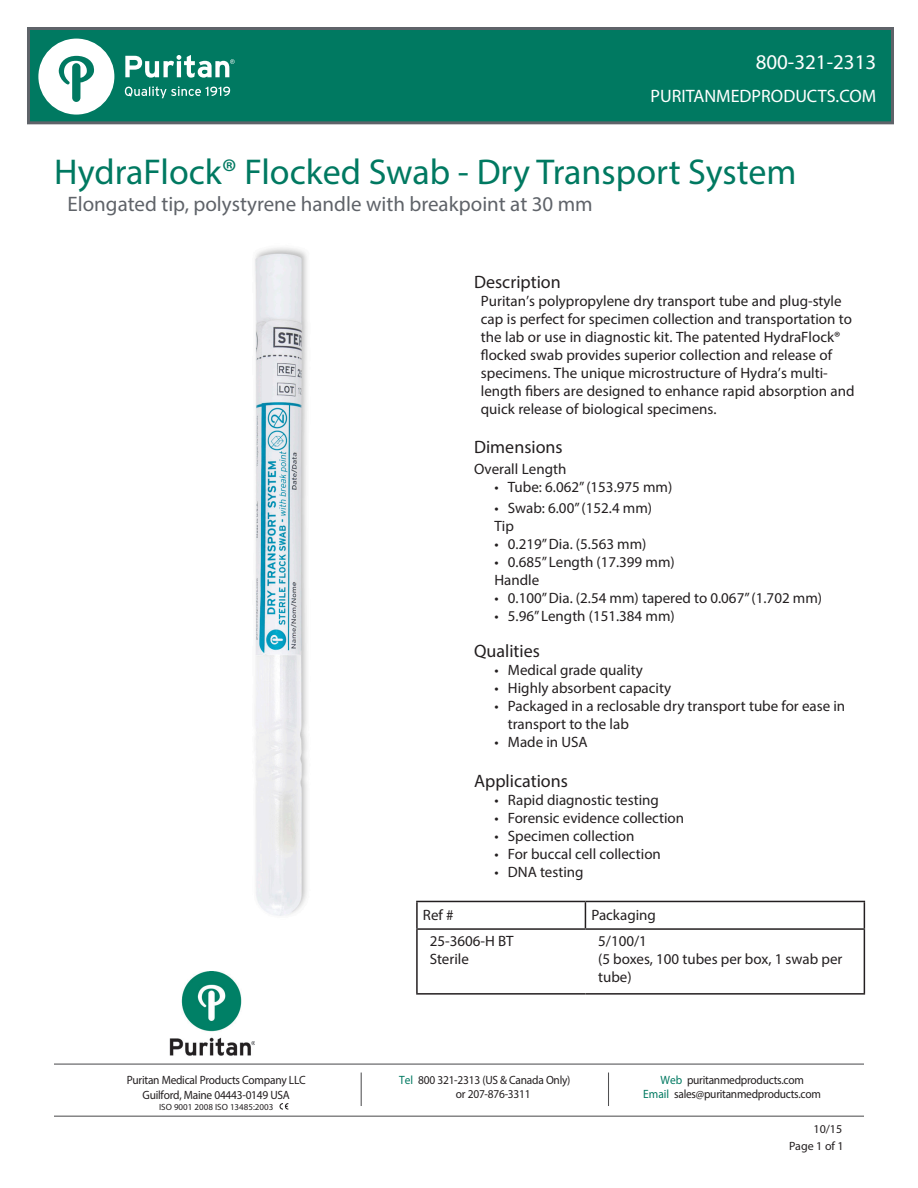
<style>
.page{position:relative;width:918px;height:1188px;background:#fff}
.page>*{position:absolute;margin:0;border:0;box-sizing:border-box;transform-origin:0 0}
.t1{font:36px "Myriad Pro";color:#007961}
.t2{font:21px "Myriad Pro";color:#5f6369}
.t3{font:21px "Myriad Pro";color:#fff}
.t4{font:18px "Myriad Pro";color:#231f20}
.t5{font:18px "Myriad Pro";color:#fff}
.t6{font:15px/18px "Myriad Pro";color:#231f20}
.t7{font:12px/14.4px "Myriad Pro";letter-spacing:-.02em;color:#231f20;text-align:center;scale:.95 1}
.t8{font:12px "Myriad Pro";letter-spacing:-.02em;color:#231f20}
.t9{font:9px "Myriad Pro";color:#231f20}
.s1{color:#007961}
</style>
<div class="page">
<img style="left:169px;top:972px;width:86px;height:84px">
<hr style="left:54px;top:1064px;width:810px;height:1px;background:#505052">
<hr style="left:361px;top:1073px;width:1px;height:33px;background:#505052">
<hr style="left:608px;top:1073px;width:1px;height:33px;background:#505052">
<hr style="left:54px;top:1116px;width:810px;height:1px;background:#505052">
<div style="left:27px;top:27px;width:867px;height:97px;background:#007961;border:3px solid #5f6369"></div>
<svg style="left:38px;top:39px;width:76px;height:76px"></svg>
<svg style="left:125px;top:86px;width:105px;height:12px"></svg>
<svg style="left:125px;top:55px;width:110px;height:23px"></svg>
<svg style="left:280px;top:1103px;width:8px;height:7px"></svg>
<img style="left:255px;top:247px;width:53px;height:669px">
<hr style="left:416px;top:930px;width:2px;height:63px;background:#231f20">
<hr style="left:864px;top:930px;width:1px;height:63px;background:#231f20">
<hr style="left:416px;top:993px;width:169px;height:2px;background:#231f20">
<hr style="left:585px;top:993px;width:280px;height:2px;background:#231f20">
<hr style="left:416px;top:901px;width:169px;height:1px;background:#231f20">
<hr style="left:416px;top:902px;width:2px;height:26px;background:#231f20">
<hr style="left:585px;top:901px;width:280px;height:1px;background:#231f20">
<svg style="left:585px;top:902px;width:1px;height:26px"></svg>
<svg style="left:864px;top:902px;width:1px;height:26px"></svg>
<hr style="left:416px;top:928px;width:169px;height:2px;background:#231f20">
<hr style="left:585px;top:928px;width:280px;height:2px;background:#231f20">
<p class="t3" style="left:756px;top:49px;width:122px">800-321-2313</p>
<p class="t5" style="left:651px;top:85px;width:227px">PURITANMEDPRODUCTS.COM</p>
<p class="t1" style="left:54px;top:149px;width:744px">HydraFlock® Flocked Swab - Dry Transport System</p>
<p class="t2" style="left:68px;top:191px;width:527px">Elongated tip, polystyrene handle with breakpoint at 30 mm</p>
<p class="t4" style="left:474px;top:271px;width:88px">Description</p>
<p class="t6" style="left:481px;top:292px;width:375px">Puritan’s polypropylene dry transport tube and plug-style cap is perfect for specimen collection and transportation to the lab or use in diagnostic kit. The patented HydraFlock® flocked swab provides superior collection and release of specimens. The unique microstructure of Hydra’s multi&shy;length fibers are designed to enhance rapid absorption and quick release of biological specimens.</p>
<p class="t4" style="left:474px;top:436px;width:90px">Dimensions</p>
<p class="t6" style="left:474px;top:460px;width:94px">Overall Length</p>
<p class="t6" style="left:494px;top:478px;width:179px">• Tube: 6.062” (153.975 mm)</p>
<p class="t6" style="left:494px;top:499px;width:159px">• Swab: 6.00” (152.4 mm)</p>
<p class="t6" style="left:494px;top:517px;width:21px">Tip</p>
<p class="t6" style="left:494px;top:535px;width:154px">• 0.219” Dia. (5.563 mm)</p>
<p class="t6" style="left:494px;top:553px;width:182px">• 0.685” Length (17.399 mm)</p>
<p class="t6" style="left:494px;top:571px;width:46px">Handle</p>
<p class="t6" style="left:494px;top:589px;width:329px">• 0.100” Dia. (2.54 mm) tapered to 0.067” (1.702 mm)</p>
<p class="t6" style="left:494px;top:607px;width:182px">• 5.96” Length (151.384 mm)</p>
<p class="t4" style="left:474px;top:640px;width:67px">Qualities</p>
<p class="t6" style="left:494px;top:661px;width:150px">• Medical grade quality</p>
<p class="t6" style="left:494px;top:679px;width:178px">• Highly absorbent capacity</p>
<p class="t6" style="left:508px;top:697px;width:339px;text-indent:-14px">• Packaged in a reclosable dry transport tube for ease in transport to the lab</p>
<p class="t6" style="left:494px;top:733px;width:95px">• Made in USA</p>
<p class="t4" style="left:474px;top:770px;width:95px">Applications</p>
<p class="t6" style="left:494px;top:791px;width:166px">• Rapid diagnostic testing</p>
<p class="t6" style="left:494px;top:809px;width:191px">• Forensic evidence collection</p>
<p class="t6" style="left:494px;top:827px;width:142px">• Specimen collection</p>
<p class="t6" style="left:494px;top:845px;width:168px">• For buccal cell collection</p>
<p class="t6" style="left:494px;top:863px;width:91px">• DNA testing</p>
<p class="t7" style="left:127px;top:1073px;width:190px">Puritan Medical Products Company LLC</p>
<p class="t7" style="left:143px;top:1087px;width:157px">Guilford, Maine 04443-0149 USA</p>
<p class="t9" style="left:159px;top:1101px;width:116px">ISO 9001 2008 ISO 13485:2003</p>
<p class="t6" style="left:423px;top:905px;width:32px">Ref #</p>
<p class="t6" style="left:591px;top:905px;width:66px">Packaging</p>
<p class="t6" style="left:430px;top:932px;width:85px">25-3606-H BT</p>
<p class="t6" style="left:430px;top:950px;width:41px">Sterile</p>
<p class="t6" style="left:598px;top:932px;width:50px">5/100/1</p>
<p class="t6" style="left:598px;top:950px;width:246px">(5 boxes, 100 tubes per box, 1 swab per tube)</p>
<p class="t7" style="left:399px;top:1072px;width:182px"><span class="s1">Tel</span> 800 321-2313 (US &amp; Canada Only)</p>
<p class="t7" style="left:456px;top:1087px;width:80px">or 207-876-3311</p>
<p class="t7" style="left:643px;top:1072px;width:189px"><span class="s1">Web</span> puritanmedproducts.com<br><span class="s1">Email</span> sales@puritanmedproducts.com</p>
<p class="t8" style="left:814px;top:1121px;width:30px">10/15</p>
<p class="t8" style="left:789px;top:1139px;width:56px">Page 1 of 1</p>
</div>
